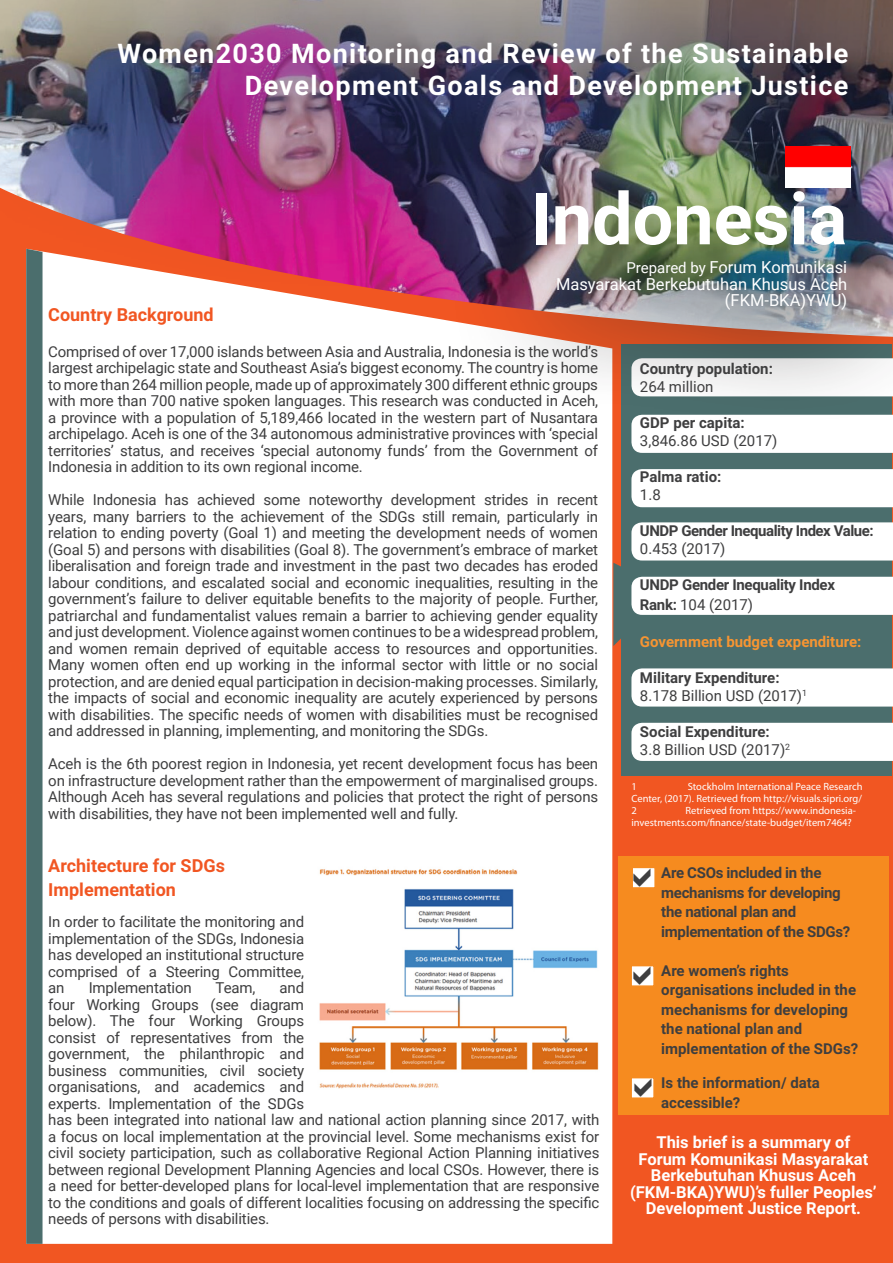
<style>
.page{position:relative;width:893px;height:1263px;background:#fff}
.page>*{position:absolute;margin:0;border:0;box-sizing:border-box;transform-origin:0 0}
.t1{font:700 72px "Roboto";color:#fff}
.t2{font:700 27px/32.4px "Roboto";letter-spacing:.05em;color:#fff;text-align:right}
.t3{font:700 18px/24px "Roboto";color:#f15622}
.t4{font:700 16.5px/16.5px "Roboto";color:#fff;text-align:center}
.t5{font:16.5px/16.5px "Roboto";color:#fff;text-align:right}
.t6{font:15px/16.5px "Roboto";letter-spacing:-.01em;color:#3e3e3f;text-align:justify}
.t7{font:700 15px/19.5px "Roboto";color:#3e3e3f}
.t8{font:700 15px/19.5px "Roboto";letter-spacing:-.02em;color:#3e3e3f}
.t9{font:700 15px "Roboto";letter-spacing:-.03em;color:#3e3e3f}
.t10{font:700 15px "Roboto";color:#f79532}
.t11{font:10.5px/12px "Myriad Pro";color:#fff;text-align:justify}
.s1{font-size:15px}
.s2{font-weight:400}
.s3{font-weight:700}
</style>
<div class="page">
<div style="left:0;top:374px;width:893px;height:889px;background:#f15622"></div>
<div style="left:43px;top:296px;width:569px;height:948px;background:#fff"></div>
<svg style="left:26px;top:296px;width:17px;height:948px;background:#527372"></svg>
<div style="left:622px;top:344px;width:270px;height:432px;background:#4b6e6d"></div>
<div style="left:0;top:0;width:893px;height:296px;background:#253f8e;opacity:.75"></div>
<div style="left:631px;top:427px;width:262px;height:26px;background:#fff"></div>
<div style="left:631px;top:469px;width:262px;height:38px;background:#fff"></div>
<div style="left:631px;top:522px;width:262px;height:38px;background:#fff"></div>
<div style="left:631px;top:577px;width:262px;height:38px;background:#fff"></div>
<div style="left:631px;top:668px;width:262px;height:38px;background:#fff"></div>
<div style="left:631px;top:723px;width:262px;height:38px;background:#fff"></div>
<div style="left:618px;top:856px;width:271px;height:259px;background:#f68b1f"></div>
<div style="left:631px;top:867px;width:25px;height:22px;background:#fff;border:2px solid #f68b1f"></div>
<div style="left:630px;top:965px;width:25px;height:22px;background:#fff;border:2px solid #f68b1f"></div>
<div style="left:630px;top:1077px;width:25px;height:22px;background:#fff;border:2px solid #f68b1f"></div>
<div style="left:445px;top:143px;width:448px;height:284px;background:#231f20;opacity:.75"></div>
<svg style="left:613px;top:563px;width:9px;height:83px"></svg>
<img style="left:785px;top:147px;width:65px;height:40px">
<img style="left:316px;top:866px;width:283px;height:227px">
<svg style="left:633px;top:868px;width:17px;height:18px"></svg>
<svg style="left:633px;top:966px;width:17px;height:19px"></svg>
<svg style="left:634px;top:1078px;width:18px;height:19px"></svg>
<p class="t2" style="left:117px;top:36px;width:732px">Women2030 Monitoring and Review of the Sustainable<br>Development Goals and Development Justice</p>
<p class="t1" style="left:531px;top:168px;width:318px">Indonesia</p>
<p class="t5" style="left:556px;top:259px;width:293px"><span class="s1">Prepared by</span> Forum Komunikasi<br>Masyarakat Berkebutuhan Khusus Aceh (FKM-BKA)YWU)</p>
<p class="t3" style="left:48px;top:302px;width:167px">Country Background</p>
<p class="t6" style="left:48px;top:343px;width:551px">Comprised of over 17,000 islands between Asia and Australia, Indonesia is the world’s largest archipelagic state and Southeast Asia’s biggest economy. The country is home to more than 264 million people, made up of approximately 300 different ethnic groups with more than 700 native spoken languages. This research was conducted in Aceh, a province with a population of 5,189,466 located in the western part of Nusantara archipelago. Aceh is one of the 34 autonomous administrative provinces with ‘special territories’ status, and receives ‘special autonomy funds’ from the Government of Indonesia in addition to its own regional income.</p>
<p class="t6" style="left:48px;top:491px;width:551px">While Indonesia has achieved some noteworthy development strides in recent years, many barriers to the achievement of the SDGs still remain, particularly in relation to ending poverty (Goal 1) and meeting the development needs of women (Goal 5) and persons with disabilities (Goal 8). The government’s embrace of market liberalisation and foreign trade and investment in the past two decades has eroded labour conditions, and escalated social and economic inequalities, resulting in the government’s failure to deliver equitable benefits to the majority of people. Further, patriarchal and fundamentalist values remain a barrier to achieving gender equality and just development. Violence against women continues to be a widespread problem, and women remain deprived of equitable access to resources and opportunities.<br>Many women often end up working in the informal sector with little or no social protection, and are denied equal participation in decision-making processes. Similarly, the impacts of social and economic inequality are acutely experienced by persons with disabilities. The specific needs of women with disabilities must be recognised and addressed in planning, implementing, and monitoring the SDGs.</p>
<p class="t6" style="left:48px;top:755px;width:551px">Aceh is the 6th poorest region in Indonesia, yet recent development focus has been on infrastructure development rather than the empowerment of marginalised groups.<br>Although Aceh has several regulations and policies that protect the right of persons with disabilities, they have not been implemented well and fully.</p>
<p class="t7" style="left:640px;top:359px;width:134px">Country population:</p>
<p class="t6" style="left:640px;top:378px;width:75px">264 million</p>
<p class="t7" style="left:640px;top:413px;width:106px">GDP per capita:</p>
<p class="t6" style="left:640px;top:432px;width:139px">3,846.86 USD (2017)</p>
<p class="t7" style="left:640px;top:467px;width:83px">Palma ratio:</p>
<p class="t6" style="left:640px;top:486px;width:22px">1.8</p>
<p class="t9" style="left:640px;top:520px;width:235px">UNDP Gender Inequality Index Value:</p>
<p class="t6" style="left:640px;top:540px;width:87px">0.453 (2017)</p>
<p class="t8" style="left:640px;top:575px;width:197px">UNDP Gender Inequality Index<br>Rank: <span class="s2">104 (2017)</span></p>
<p class="t10" style="left:640px;top:631px;width:223px">Government budget expenditure:</p>
<p class="t6" style="left:640px;top:668px;width:168px;line-height:18px"><span class="s3">Military Expenditure:<br></span>8.178 Billion USD (2017)<sup>1</sup></p>
<p class="t7" style="left:640px;top:722px;width:131px">Social Expenditure:</p>
<p class="t6" style="left:640px;top:741px;width:152px">3.8 Billion USD (2017)<sup>2</sup></p>
<p class="t11" style="left:631px;top:780px;width:233px;text-indent:56px">Stockholm International Peace Research Center, (2017). Retrieved from http://visuals.sipri.org/ 2</p>
<p class="t11" style="left:631px;top:780px;width:7px">1</p>
<p class="t11" style="left:631px;top:804px;width:226px;text-indent:54px">Retrieved from https://www.indonesia&shy;investments.com/finance/state-budget/item7464?</p>
<p class="t3" style="left:48px;top:853px;width:178px">Architecture for SDGs<br>Implementation</p>
<p class="t6" style="left:48px;top:913px;width:257px">In order to facilitate the monitoring and implementation of the SDGs, Indonesia has developed an institutional structure comprised of a Steering Committee, an</p>
<p class="t6" style="left:48px;top:979px;width:553px;text-align:left;text-indent:231px">and<br>four Working Groups (see diagram<br>below). The four Working Groups<br>consist of representatives from the<br>government, the philanthropic and<br>business communities, civil society<br>organisations, and academics and<br>experts. Implementation of the SDGs<br>has been integrated into national law and national action planning since 2017, with a focus on local implementation at the provincial level. Some mechanisms exist for civil society participation, such as collaborative Regional Action Planning initiatives between regional Development Planning Agencies and local CSOs. However, there is a need for better-developed plans for local-level implementation that are responsive to the conditions and goals of different localities focusing on addressing the specific needs of persons with disabilities.</p>
<p class="t6" style="left:89px;top:979px;width:105px">Implementation</p>
<p class="t6" style="left:216px;top:979px;width:41px">Team,</p>
<p class="t8" style="left:661px;top:863px;width:191px">Are CSOs included in the mechanisms for developing the national plan and implementation of the SDGs?</p>
<p class="t7" style="left:661px;top:960px;width:199px">Are women’s rights organisations included in the mechanisms for developing the national plan and implementation of the SDGs?</p>
<p class="t7" style="left:661px;top:1073px;width:160px">Is the information/ data accessible?</p>
<p class="t4" style="left:630px;top:1133px;width:248px">This brief is a summary of<br>Forum Komunikasi Masyarakat<br>Berkebutuhan Khusus Aceh (FKM-BKA)YWU)’s fuller Peoples’<br>Development Justice Report.</p>
</div>
